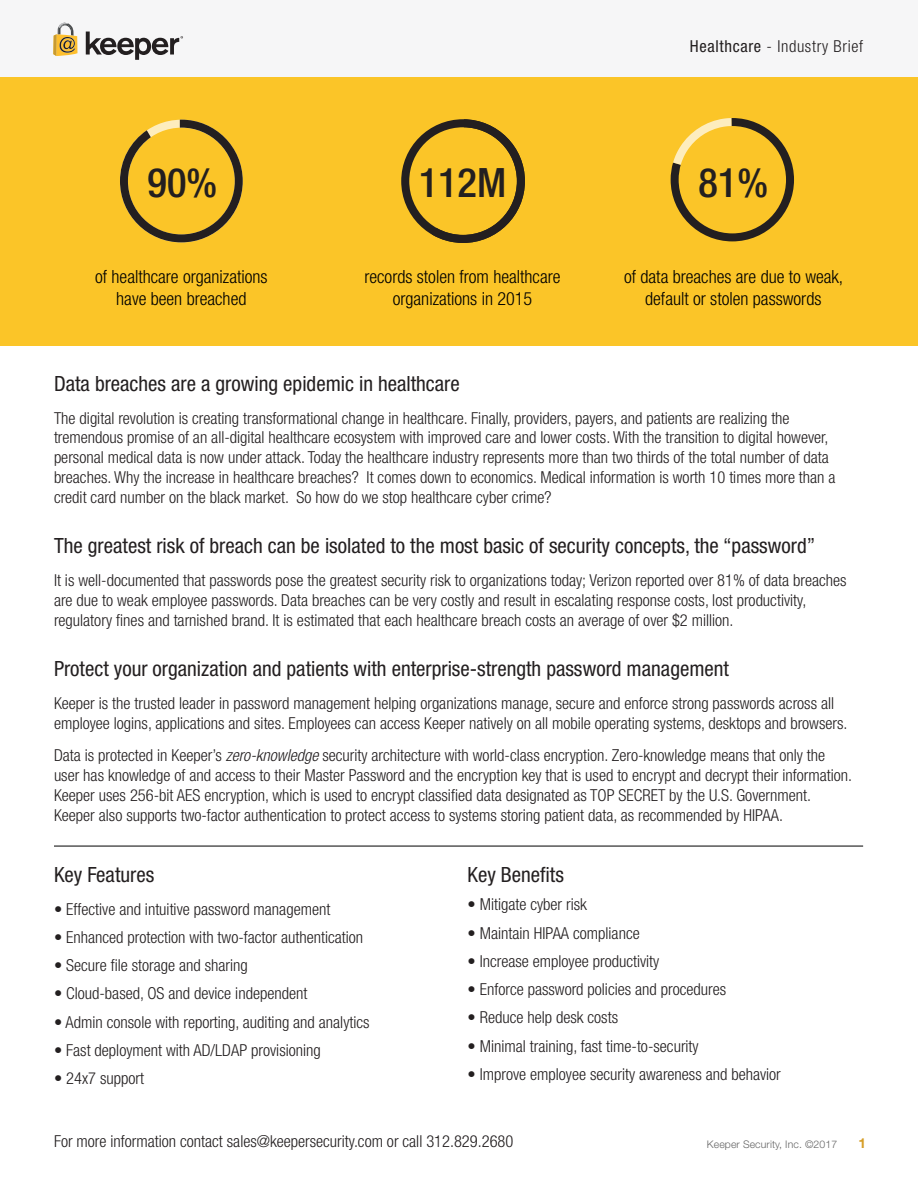
<style>
.page{position:relative;width:918px;height:1188px;background:#fff}
.page>*{position:absolute;margin:0;border:0;box-sizing:border-box;transform-origin:0 0}
.t1{font:500 condensed 40.5px "Helvetica Neue LT Std";color:#231f20}
.t2{font:condensed 21px "Helvetica Neue LT Std";color:#231f20}
.t3{font:300 condensed 18.15px/21.8px "Helvetica Neue LT Std";color:#000;text-align:center}
.t4{font:300 condensed 16.5px/19.8px "Helvetica Neue LT Std";color:#231f20}
.t5{font:300 condensed 16.5px "Helvetica Neue LT Std";letter-spacing:.04em;color:#231f20}
.t6{font:700 13.8px "Helvetica Neue";color:#d69e28}
.t7{font:300 10.5px "Helvetica Neue LT Std";letter-spacing:.01em;color:#666}
.s1{font-weight:400}
.s2{font-style:italic}
</style>
<div class="page">
<div style="left:0;top:77px;width:918px;height:269px;background:#fbc528"></div>
<div style="left:0;top:0;width:918px;height:77px;background:#f6f6f7"></div>
<hr style="left:54px;top:846px;width:809px;height:1px;background:#000">
<svg style="left:120px;top:120px;width:123px;height:122px"></svg>
<svg style="left:86px;top:32px;width:97px;height:28px"></svg>
<svg style="left:53px;top:22px;width:24px;height:34px"></svg>
<svg style="left:401px;top:119px;width:124px;height:124px"></svg>
<svg style="left:671px;top:118px;width:123px;height:123px"></svg>
<p class="t1" style="left:148px;top:158px;width:71px">90%</p>
<p class="t1" style="left:419px;top:158px;width:89px">112M</p>
<p class="t5" style="left:690px;top:36px;width:175px"><span class="s1">Healthcare</span> - Industry Brief</p>
<p class="t1" style="left:699px;top:158px;width:71px">81%</p>
<p class="t3" style="left:95px;top:266px;width:174px">of healthcare organizations have been breached</p>
<p class="t3" style="left:364px;top:266px;width:198px">records stolen from healthcare organizations in 2015</p>
<p class="t3" style="left:624px;top:266px;width:221px">of data breaches are due to weak, default or stolen passwords</p>
<p class="t2" style="left:54px;top:371px;width:407px">Data breaches are a growing epidemic in healthcare</p>
<p class="t4" style="left:54px;top:408px;width:783px">The digital revolution is creating transformational change in healthcare. Finally, providers, payers, and patients are realizing the tremendous promise of an all-digital healthcare ecosystem with improved care and lower costs. With the transition to digital however, personal medical data is now under attack. Today the healthcare industry represents more than two thirds of the total number of data breaches. Why the increase in healthcare breaches? It comes down to economics. Medical information is worth 10 times more than a credit card number on the black market. So how do we stop healthcare cyber crime?</p>
<p class="t2" style="left:54px;top:534px;width:763px">The greatest risk of breach can be isolated to the most basic of security concepts, the “password”</p>
<p class="t4" style="left:54px;top:570px;width:794px">It is well-documented that passwords pose the greatest security risk to organizations today; Verizon reported over 81% of data breaches are due to weak employee passwords. Data breaches can be very costly and result in escalating response costs, lost productivity, regulatory fines and tarnished brand. It is estimated that each healthcare breach costs an average of over $2 million.</p>
<p class="t2" style="left:54px;top:657px;width:677px">Protect your organization and patients with enterprise-strength password management</p>
<p class="t4" style="left:54px;top:693px;width:795px">Keeper is the trusted leader in password management helping organizations manage, secure and enforce strong passwords across all employee logins, applications and sites. Employees can access Keeper natively on all mobile operating systems, desktops and browsers.</p>
<p class="t4" style="left:54px;top:745px;width:800px">Data is protected in Keeper’s <span class="s2">zero-knowledge</span> security architecture with world-class encryption. Zero-knowledge means that only the user has knowledge of and access to their Master Password and the encryption key that is used to encrypt and decrypt their information.<br>Keeper uses 256-bit AES encryption, which is used to encrypt classified data designated as TOP SECRET by the U.S. Government.<br>Keeper also supports two-factor authentication to protect access to systems storing patient data, as recommended by HIPAA.</p>
<p class="t2" style="left:54px;top:862px;width:102px">Key Features</p>
<p class="t4" style="left:54px;top:899px;width:278px">• Effective and intuitive password management</p>
<p class="t4" style="left:54px;top:927px;width:311px">• Enhanced protection with two-factor authentication</p>
<p class="t4" style="left:54px;top:955px;width:195px">• Secure file storage and sharing</p>
<p class="t4" style="left:54px;top:984px;width:255px">• Cloud-based, OS and device independent</p>
<p class="t4" style="left:54px;top:1012px;width:317px">• Admin console with reporting, auditing and analytics</p>
<p class="t4" style="left:54px;top:1040px;width:268px">• Fast deployment with AD/LDAP provisioning</p>
<p class="t4" style="left:54px;top:1068px;width:92px">• 24x7 support</p>
<p class="t2" style="left:468px;top:862px;width:98px">Key Benefits</p>
<p class="t4" style="left:468px;top:894px;width:121px">• Mitigate cyber risk</p>
<p class="t4" style="left:468px;top:923px;width:174px">• Maintain HIPAA compliance</p>
<p class="t4" style="left:468px;top:951px;width:193px">• Increase employee productivity</p>
<p class="t4" style="left:468px;top:979px;width:260px">• Enforce password policies and procedures</p>
<p class="t4" style="left:468px;top:1008px;width:152px">• Reduce help desk costs</p>
<p class="t4" style="left:468px;top:1036px;width:233px">• Minimal training, fast time-to-security</p>
<p class="t4" style="left:468px;top:1064px;width:315px">• Improve employee security awareness and behavior</p>
<p class="t4" style="left:54px;top:1131px;width:461px">For more information contact sales@keepersecurity.com or call 312.829.2680</p>
<p class="t7" style="left:707px;top:1138px;width:132px">Keeper Security, Inc. ©2017</p>
<p class="t6" style="left:858px;top:1134px;width:9px">1</p>
</div>
